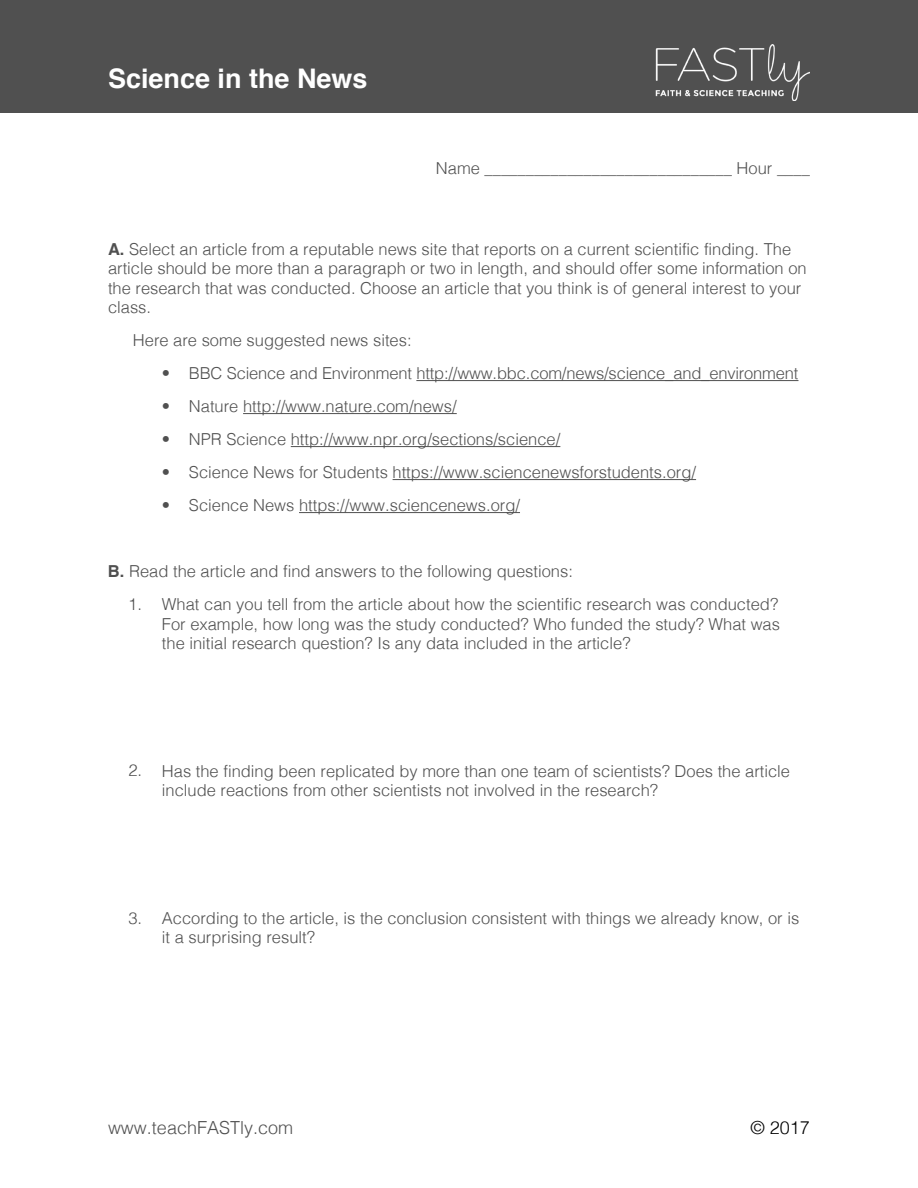
<style>
.page{position:relative;width:918px;height:1188px;background:#fff}
.page>*{position:absolute;margin:0;border:0;box-sizing:border-box;transform-origin:0 0}
.t1{font:700 27px "Helvetica";color:#fff}
.t2{font:300 18px "Helvetica";color:#505050}
.t3{font:300 18px "Helvetica";color:#000}
.t4{font:300 16.5px/19.5px "Helvetica";color:#505050}
.s1{font-weight:700}
</style>
<div class="page">
<div style="left:0;top:0;width:918px;height:112px;background:#505050"></div>
<img style="left:655px;top:45px;width:155px;height:56px">
<hr style="left:416px;top:380px;width:383px;height:1px;background:#505050">
<hr style="left:243px;top:413px;width:214px;height:1px;background:#505050">
<hr style="left:291px;top:446px;width:269px;height:1px;background:#505050">
<hr style="left:393px;top:479px;width:303px;height:1px;background:#505050">
<hr style="left:299px;top:512px;width:221px;height:1px;background:#505050">
<h1 class="t1" style="left:108px;top:57px;width:261px">Science in the News</h1>
<p class="t4" style="left:436px;top:157px;width:376px">Name ______________________________ Hour ____</p>
<p class="t4" style="left:108px;top:238px;width:700px"><span class="s1">A.</span> Select an article from a reputable news site that reports on a current scientific finding. The article should be more than a paragraph or two in length, and should offer some information on the research that was conducted. Choose an article that you think is of general interest to your class.</p>
<p class="t4" style="left:133px;top:330px;width:280px">Here are some suggested news sites:</p>
<p class="t4" style="left:162px;top:363px;width:638px">• BBC Science and Environment http://www.bbc.com/news/science_and_environment</p>
<p class="t4" style="left:162px;top:396px;width:296px">• Nature http://www.nature.com/news/</p>
<p class="t4" style="left:162px;top:429px;width:400px">• NPR Science http://www.npr.org/sections/science/</p>
<p class="t4" style="left:162px;top:462px;width:536px">• Science News for Students https://www.sciencenewsforstudents.org/</p>
<p class="t4" style="left:162px;top:495px;width:360px">• Science News https://www.sciencenews.org/</p>
<p class="t4" style="left:108px;top:561px;width:466px"><span class="s1">B.</span> Read the article and find answers to the following questions:</p>
<p class="t4" style="left:162px;top:594px;width:620px;text-align:justify;text-indent:-34px">1. What can you tell from the article about how the scientific research was conducted?<br>For example, how long was the study conducted? Who funded the study? What was the initial research question? Is any data included in the article?</p>
<p class="t4" style="left:162px;top:760px;width:630px;text-indent:-34px">2. Has the finding been replicated by more than one team of scientists? Does the article include reactions from other scientists not involved in the research?</p>
<p class="t4" style="left:162px;top:907px;width:639px;text-indent:-34px">3. According to the article, is the conclusion consistent with things we already know, or is it a surprising result?</p>
<p class="t2" style="left:108px;top:1112px;width:187px">www.teachFASTly.com</p>
<p class="t3" style="left:751px;top:1112px;width:61px">© 2017</p>
</div>
